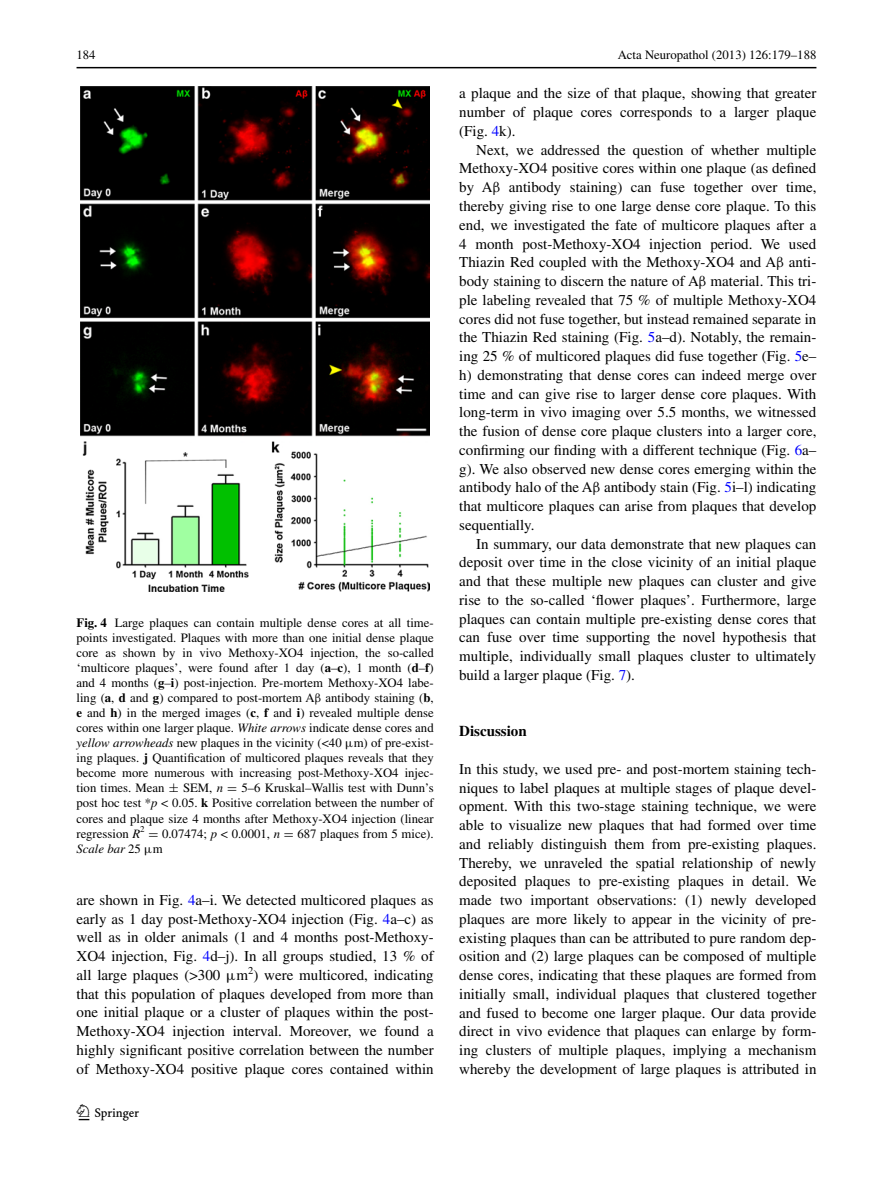
<style>
.page{position:relative;width:893px;height:1187px;background:#fff}
.page>*{position:absolute;margin:0;border:0;box-sizing:border-box;transform-origin:0 0}
.t1{font:22.5px "Springnew";color:#000}
.Para-Indent{font:15px/18.8px "Times";color:#000;text-align:justify}
.Para{font:15px/18.8px "Times";color:#000;text-align:justify}
.Section1{font:700 15px "Times";color:#000}
.fig_p{font:12.75px/15px "Times";color:#000;text-align:justify}
.s1{font-weight:700}
.s2{font-family:"MTGU"}
.s3{font-style:italic}
.s4{font-family:"MTSY"}
.s5{color:#00f}
</style>
<div class="page">
<hr style="left:77px;top:67px;width:739px;height:1px;background:#000">
<img style="left:81px;top:87px;width:348px;height:505px">
<p class="fig_p" style="left:77px;top:48px;width:21px">184</p>
<p class="fig_p" style="left:618px;top:48px;width:200px">Acta Neuropathol (2013) 126:179–188</p>
<p class="fig_p" style="left:77px;top:615px;width:359px"><span class="s1">Fig. 4</span> Large plaques can contain multiple dense cores at all time&shy;points investigated. Plaques with more than one initial dense plaque core as shown by in vivo Methoxy-XO4 injection, the so-called ‘multicore plaques’, were found after 1 day (<span class="s1">a</span>–<span class="s1">c</span>), 1 month (<span class="s1">d</span>–<span class="s1">f</span>) and 4 months (<span class="s1">g</span>–<span class="s1">i</span>) post-injection. Pre-mortem Methoxy-XO4 labe&shy;ling (<span class="s1">a</span>, <span class="s1">d</span> and <span class="s1">g</span>) compared to post-mortem A<span class="s2">β</span> antibody staining (<span class="s1">b</span>, <span class="s1">e</span> and <span class="s1">h</span>) in the merged images (<span class="s1">c</span>, <span class="s1">f</span> and <span class="s1">i</span>) revealed multiple dense cores within one larger plaque. <span class="s3">White arrows</span> indicate dense cores and <span class="s3">yellow arrowheads</span> new plaques in the vicinity (&lt;40 <span class="s2">μ</span>m) of pre-exist&shy;ing plaques. <span class="s1">j</span> Quantification of multicored plaques reveals that they become more numerous with increasing post-Methoxy-XO4 injec&shy;tion times. Mean <span class="s4">±</span> SEM, <span class="s3">n</span> <span class="s4">=</span> 5–6 Kruskal–Wallis test with Dunn’s post hoc test *<span class="s3">p</span> &lt; 0.05. <span class="s1">k</span> Positive correlation between the number of cores and plaque size 4 months after Methoxy-XO4 injection (linear regression <span class="s3">R</span><sup>2</sup> <span class="s4">=</span> 0.07474; <span class="s3">p</span> &lt; 0.0001, <span class="s3">n</span> <span class="s4">=</span> 687 plaques from 5 mice).<br><span class="s3">Scale bar</span> 25 <span class="s2">μ</span>m</p>
<p class="Para-Indent" style="left:77px;top:890px;width:359px">are shown in Fig. <span class="s5">4</span>a–i. We detected multicored plaques as early as 1 day post-Methoxy-XO4 injection (Fig. <span class="s5">4</span>a–c) as well as in older animals (1 and 4 months post-Methoxy-XO4 injection, Fig. <span class="s5">4</span>d–j). In all groups studied, 13 % of all large plaques (&gt;300 <span class="s2">μ</span>m<sup>2</sup>) were multicored, indicating that this population of plaques developed from more than one initial plaque or a cluster of plaques within the post-Methoxy-XO4 injection interval. Moreover, we found a highly significant positive correlation between the number of Methoxy-XO4 positive plaque cores contained within</p>
<h1 class="t1" style="left:79px;top:1104px;width:62px">1 3</h1>
<p class="Para-Indent" style="left:459px;top:84px;width:359px">a plaque and the size of that plaque, showing that greater number of plaque cores corresponds to a larger plaque (Fig. <span class="s5">4</span>k).</p>
<p class="Para-Indent" style="left:459px;top:140px;width:359px;text-indent:17px">Next, we addressed the question of whether multiple Methoxy-XO4 positive cores within one plaque (as defined by A<span class="s2">β</span> antibody staining) can fuse together over time, thereby giving rise to one large dense core plaque. To this end, we investigated the fate of multicore plaques after a 4 month post-Methoxy-XO4 injection period. We used Thiazin Red coupled with the Methoxy-XO4 and A<span class="s2">β</span> anti&shy;body staining to discern the nature of A<span class="s2">β</span> material. This tri&shy;ple labeling revealed that 75 % of multiple Methoxy-XO4 cores did not fuse together, but instead remained separate in the Thiazin Red staining (Fig. <span class="s5">5</span>a–d). Notably, the remain&shy;ing 25 % of multicored plaques did fuse together (Fig. <span class="s5">5</span>e– h) demonstrating that dense cores can indeed merge over time and can give rise to larger dense core plaques. With long-term in vivo imaging over 5.5 months, we witnessed the fusion of dense core plaque clusters into a larger core, confirming our finding with a different technique (Fig. <span class="s5">6</span>a– g). We also observed new dense cores emerging within the antibody halo of the A<span class="s2">β</span> antibody stain (Fig. <span class="s5">5</span>i–l) indicating that multicore plaques can arise from plaques that develop sequentially.</p>
<p class="Para-Indent" style="left:459px;top:534px;width:359px;text-indent:17px">In summary, our data demonstrate that new plaques can deposit over time in the close vicinity of an initial plaque and that these multiple new plaques can cluster and give rise to the so-called ‘flower plaques’. Furthermore, large plaques can contain multiple pre-existing dense cores that can fuse over time supporting the novel hypothesis that multiple, individually small plaques cluster to ultimately build a larger plaque (Fig. <span class="s5">7</span>).</p>
<p class="Section1" style="left:459px;top:722px;width:69px">Discussion</p>
<p class="Para" style="left:459px;top:759px;width:359px">In this study, we used pre- and post-mortem staining tech&shy;niques to label plaques at multiple stages of plaque devel&shy;opment. With this two-stage staining technique, we were able to visualize new plaques that had formed over time and reliably distinguish them from pre-existing plaques.<br>Thereby, we unraveled the spatial relationship of newly deposited plaques to pre-existing plaques in detail. We made two important observations: (1) newly developed plaques are more likely to appear in the vicinity of pre&shy;existing plaques than can be attributed to pure random dep&shy;osition and (2) large plaques can be composed of multiple dense cores, indicating that these plaques are formed from initially small, individual plaques that clustered together and fused to become one larger plaque. Our data provide direct in vivo evidence that plaques can enlarge by form&shy;ing clusters of multiple plaques, implying a mechanism whereby the development of large plaques is attributed in</p>
</div>
